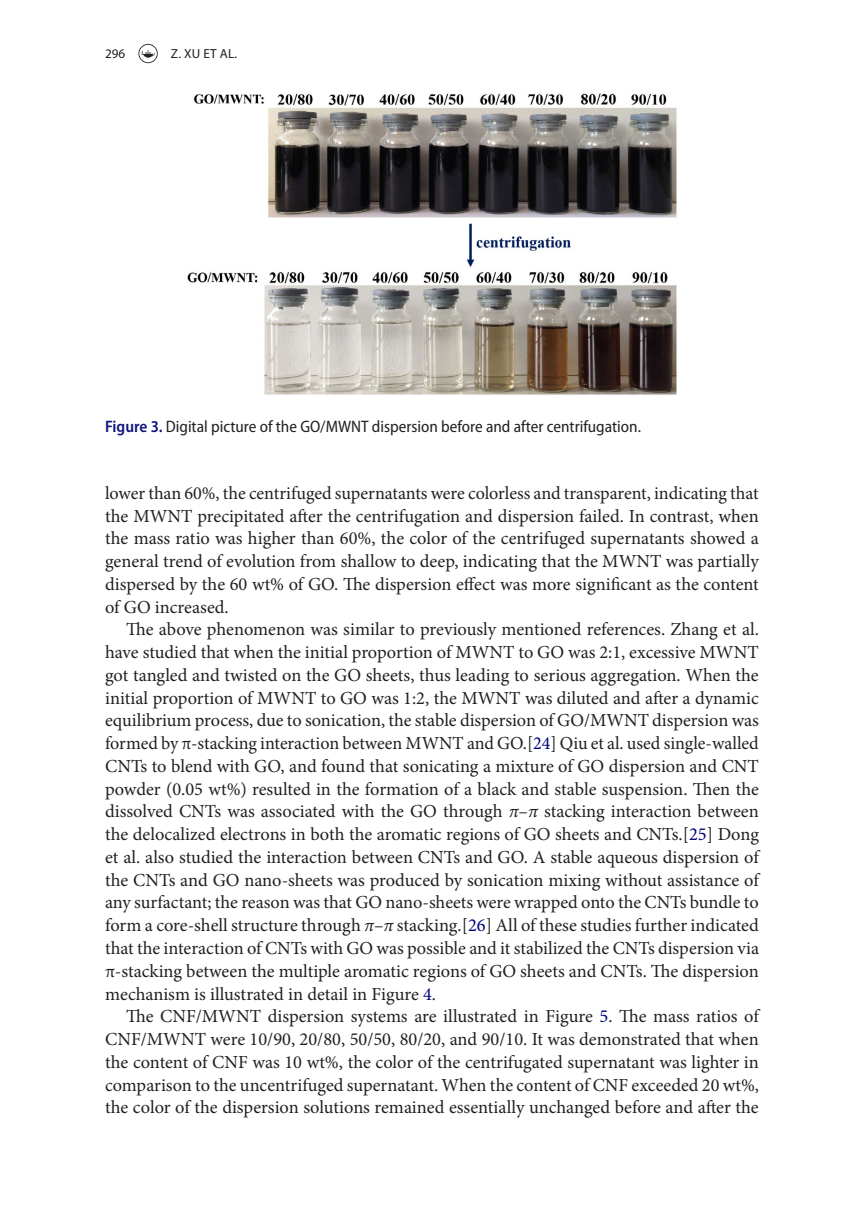
<style>
.page{position:relative;width:864px;height:1231px;background:#fff}
.page>*{position:absolute;margin:0;border:0;box-sizing:border-box;transform-origin:0 0}
.t1{font:18.38px/22.8px "Minion Pro";color:#231f20;text-align:justify}
.t2{font:semi-condensed 16.62px "Myriad Pro";color:#231f20}
.t3{font:13.12px "Myriad Pro";letter-spacing:.01em;color:#231f20}
.s1{font-weight:600;color:#10147e}
.s2{color:#000080}
.s3{font-style:italic}
</style>
<div class="page">
<svg style="left:138px;top:44px;width:20px;height:19px"></svg>
<img style="left:187px;top:93px;width:490px;height:302px">
<p class="t3" style="left:105px;top:45px;width:22px">296</p>
<p class="t3" style="left:171px;top:45px;width:68px">Z. XU ET AL.</p>
<p class="t2" style="left:105px;top:418px;width:537px"><span class="s1">Figure 3.</span> Digital picture of the GO/MWNT dispersion before and after centrifugation.</p>
<p class="t1" style="left:105px;top:481px;width:655px">lower than 60%, the centrifuged supernatants were colorless and transparent, indicating that the MWNT precipitated after the centrifugation and dispersion failed. In contrast, when the mass ratio was higher than 60%, the color of the centrifuged supernatants showed a general trend of evolution from shallow to deep, indicating that the MWNT was partially dispersed by the 60 wt% of GO. The dispersion effect was more significant as the content of GO increased.</p>
<p class="t1" style="left:105px;top:618px;width:655px;text-indent:21px">The above phenomenon was similar to previously mentioned references. Zhang et al. have studied that when the initial proportion of MWNT to GO was 2:1, excessive MWNT got tangled and twisted on the GO sheets, thus leading to serious aggregation. When the initial proportion of MWNT to GO was 1:2, the MWNT was diluted and after a dynamic equilibrium process, due to sonication, the stable dispersion of GO/MWNT dispersion was formed by π-stacking interaction between MWNT and GO.[<span class="s2">24</span>] Qiu et al. used single-walled CNTs to blend with GO, and found that sonicating a mixture of GO dispersion and CNT powder (0.05 wt%) resulted in the formation of a black and stable suspension. Then the dissolved CNTs was associated with the GO through <span class="s3">π</span>–<span class="s3">π</span> stacking interaction between the delocalized electrons in both the aromatic regions of GO sheets and CNTs.[<span class="s2">25</span>] Dong et al. also studied the interaction between CNTs and GO. A stable aqueous dispersion of the CNTs and GO nano-sheets was produced by sonication mixing without assistance of any surfactant; the reason was that GO nano-sheets were wrapped onto the CNTs bundle to form a core-shell structure through <span class="s3">π</span>–<span class="s3">π</span> stacking.[<span class="s2">26</span>] All of these studies further indicated that the interaction of CNTs with GO was possible and it stabilized the CNTs dispersion via π-stacking between the multiple aromatic regions of GO sheets and CNTs. The dispersion mechanism is illustrated in detail in Figure <span class="s2">4</span>.</p>
<p class="t1" style="left:105px;top:1005px;width:655px;text-indent:21px">The CNF/MWNT dispersion systems are illustrated in Figure <span class="s2">5</span>. The mass ratios of CNF/MWNT were 10/90, 20/80, 50/50, 80/20, and 90/10. It was demonstrated that when the content of CNF was 10 wt%, the color of the centrifugated supernatant was lighter in comparison to the uncentrifuged supernatant. When the content of CNF exceeded 20 wt%, the color of the dispersion solutions remained essentially unchanged before and after the</p>
</div>
